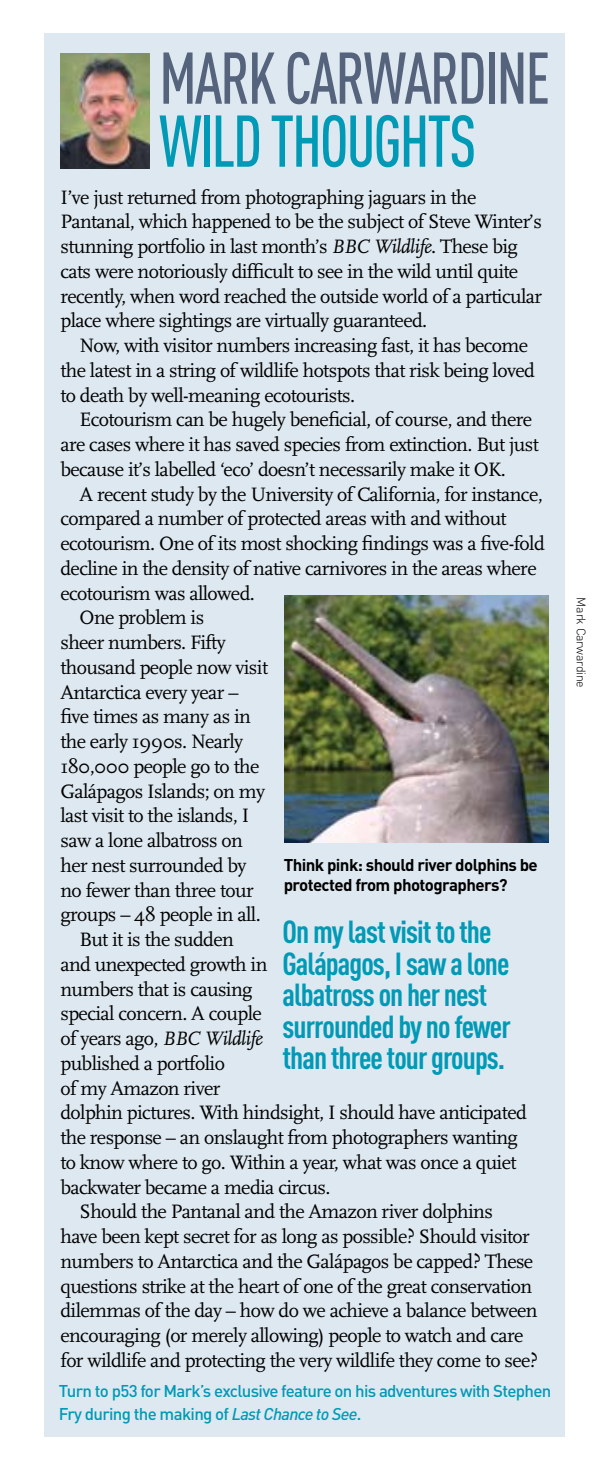
<style>
.page{position:relative;width:606px;height:1467px;background:#fff}
.page>*{position:absolute;margin:0;border:0;box-sizing:border-box;transform-origin:0 0}
.t1{font:500 72px "DIN Cond";letter-spacing:-.03em;color:#56637d;scale:.9 1}
.t2{font:500 72px "DIN Cond";letter-spacing:-.03em;color:#009ab6;scale:.9 1}
.t3{font:700 31.5px/31.5px "DIN Cond";letter-spacing:-.03em;color:#009ab6}
.t4{font:20.25px/24.8px "Scala";letter-spacing:-.03em;color:#000}
.t5{font:500 16.88px/22.5px "DIN";letter-spacing:-.04em;color:#009ab6}
.t6{font:700 16.88px/20.2px "DIN";letter-spacing:-.035em;color:#000}
.t7{font:300 12.38px "DIN";letter-spacing:-.02em;color:#000}
.s1{font-style:italic}
</style>
<div class="page">
<div style="left:44px;top:33px;width:521px;height:1404px;background:#dee8f0"></div>
<img style="left:61px;top:53px;width:88px;height:115px">
<img style="left:285px;top:595px;width:263px;height:247px">
<h1 class="t1" style="left:159px;top:35px;width:436px">MARK CARWARDINE</h1>
<h1 class="t2" style="left:159px;top:98px;width:354px">WILD THOUGHTS</h1>
<p class="t4" style="left:60px;top:185px;width:483px">I’ve just returned from photographing jaguars in the Pantanal, which happened to be the subject of Steve Winter’s stunning portfolio in last month’s <span class="s1">BBC Wildlife</span>. These big cats were notoriously difficult to see in the wild until quite recently, when word reached the outside world of a particular place where sightings are virtually guaranteed.</p>
<p class="t4" style="left:60px;top:334px;width:476px;text-indent:19px">Now, with visitor numbers increasing fast, it has become the latest in a string of wildlife hotspots that risk being loved to death by well-meaning ecotourists.</p>
<p class="t4" style="left:60px;top:408px;width:480px;text-indent:19px">Ecotourism can be hugely beneficial, of course, and there are cases where it has saved species from extinction. But just because it’s labelled ‘eco’ doesn’t necessarily make it OK.</p>
<p class="t4" style="left:80px;top:482px;width:465px">A recent study by the University of California, for instance,</p>
<p class="t4" style="left:60px;top:507px;width:448px">compared a number of protected areas with and without</p>
<p class="t4" style="left:60px;top:532px;width:486px">ecotourism. One of its most shocking findings was a five-fold</p>
<p class="t4" style="left:60px;top:556px;width:478px">decline in the density of native carnivores in the areas where</p>
<p class="t4" style="left:60px;top:581px;width:196px">ecotourism was allowed.</p>
<p class="t4" style="left:80px;top:606px;width:126px">One problem is</p>
<p class="t4" style="left:60px;top:630px;width:167px">sheer numbers. Fifty</p>
<p class="t4" style="left:60px;top:655px;width:209px">thousand people now visit</p>
<p class="t4" style="left:60px;top:680px;width:180px">Antarctica every year –</p>
<p class="t4" style="left:60px;top:705px;width:192px">five times as many as in</p>
<p class="t4" style="left:60px;top:729px;width:184px">the early 1990s. Nearly</p>
<p class="t4" style="left:60px;top:754px;width:200px">180,000 people go to the</p>
<p class="t4" style="left:60px;top:779px;width:206px">Galápagos Islands; on my</p>
<p class="t4" style="left:60px;top:804px;width:190px">last visit to the islands, I</p>
<p class="t4" style="left:60px;top:828px;width:184px">saw a lone albatross on</p>
<p class="t4" style="left:60px;top:853px;width:187px">her nest surrounded by</p>
<p class="t4" style="left:60px;top:878px;width:195px">no fewer than three tour</p>
<p class="t4" style="left:60px;top:903px;width:202px">groups – 48 people in all.</p>
<p class="t4" style="left:80px;top:927px;width:156px">But it is the sudden</p>
<p class="t4" style="left:60px;top:952px;width:209px">and unexpected growth in</p>
<p class="t4" style="left:60px;top:977px;width:194px">numbers that is causing</p>
<p class="t4" style="left:60px;top:1002px;width:203px">special concern. A couple</p>
<p class="t4" style="left:60px;top:1026px;width:204px">of years ago, <span class="s1">BBC Wildlife</span></p>
<p class="t4" style="left:60px;top:1051px;width:166px">published a portfolio</p>
<p class="t4" style="left:60px;top:1076px;width:161px">of my Amazon river</p>
<p class="t4" style="left:60px;top:1101px;width:468px">dolphin pictures. With hindsight, I should have anticipated</p>
<p class="t4" style="left:60px;top:1125px;width:459px">the response – an onslaught from photographers wanting</p>
<p class="t4" style="left:60px;top:1150px;width:458px">to know where to go. Within a year, what was once a quiet</p>
<p class="t4" style="left:60px;top:1175px;width:272px">backwater became a media circus.</p>
<p class="t4" style="left:80px;top:1200px;width:415px">Should the Pantanal and the Amazon river dolphins</p>
<p class="t4" style="left:60px;top:1224px;width:471px">have been kept secret for as long as possible? Should visitor</p>
<p class="t4" style="left:60px;top:1249px;width:474px">numbers to Antarctica and the Galápagos be capped? These</p>
<p class="t4" style="left:60px;top:1274px;width:473px">questions strike at the heart of one of the great conservation</p>
<p class="t4" style="left:60px;top:1299px;width:479px">dilemmas of the day – how do we achieve a balance between</p>
<p class="t4" style="left:60px;top:1323px;width:465px">encouraging (or merely allowing) people to watch and care</p>
<p class="t4" style="left:60px;top:1348px;width:479px">for wildlife and protecting the very wildlife they come to see?</p>
<p class="t6" style="left:284px;top:854px;width:256px">Think pink: should river dolphins be protected from photographers?</p>
<h2 class="t3" style="left:283px;top:916px;width:230px">On my last visit to the<br>Galápagos, I saw a lone albatross on her nest surrounded by no fewer than three tour groups.</h2>
<p class="t5" style="left:59px;top:1379px;width:494px">Turn to p53 for Mark’s exclusive feature on his adventures with Stephen<br>Fry during the making of <span class="s1">Last Chance to See</span>.</p>
<p class="t7" style="left:589px;top:597px;width:92px;rotate:90deg">Mark Carwardine</p>
</div>
